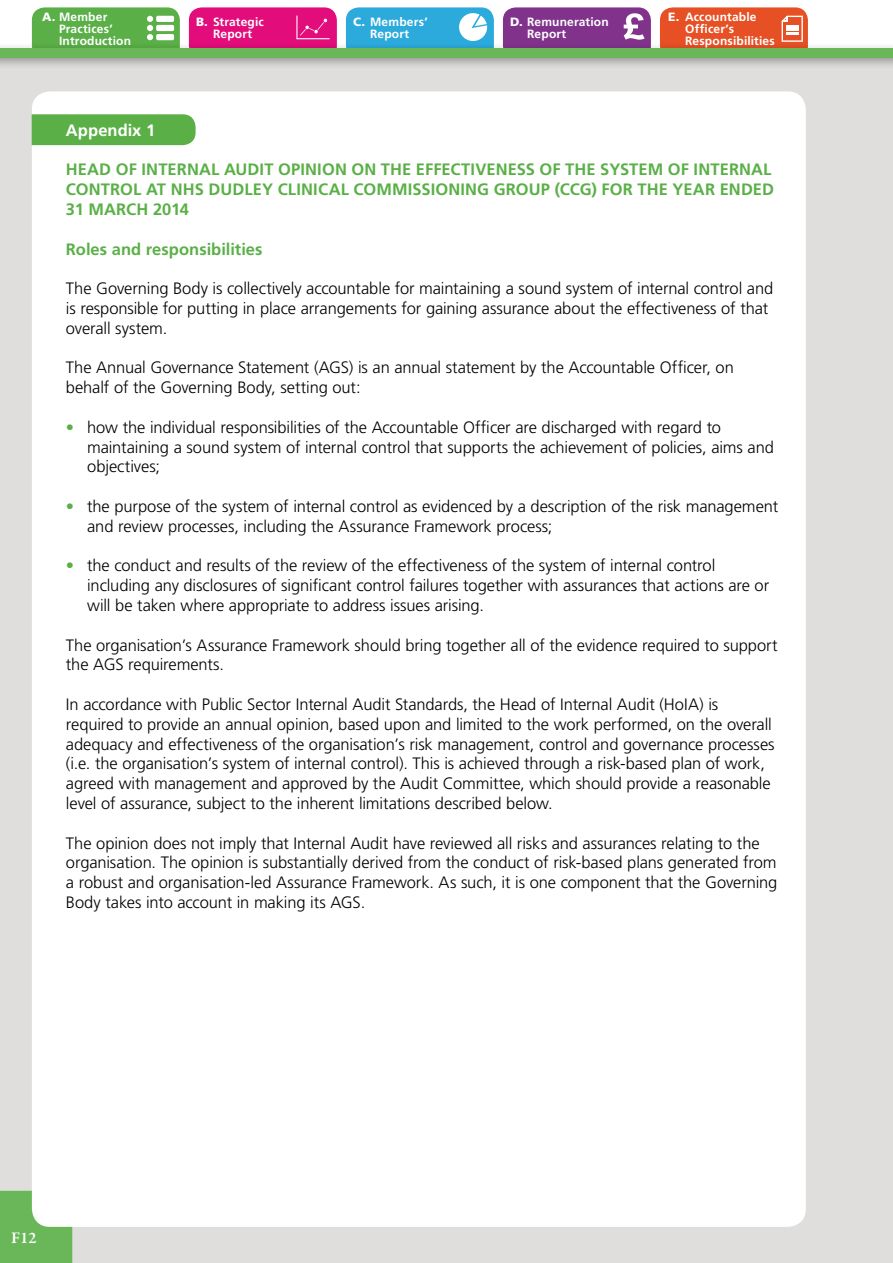
<style>
.page{position:relative;width:893px;height:1263px;background:#fff}
.page>*{position:absolute;margin:0;border:0;box-sizing:border-box;transform-origin:0 0}
.t1{font:300 16.5px/19.8px "Frutiger LT";letter-spacing:-.005em;color:#000}
.t2{font:700 16.5px/19.8px "Frutiger LT";letter-spacing:.005em;color:#5ab047}
.t3{font:700 16.5px "Frutiger LT";letter-spacing:.005em;color:#fff}
.t4{font:600 16.5px "Garamond Premr Pro";color:#fff}
.t5{font:700 12px/12px "Frutiger LT";letter-spacing:.015em;color:#fff}
.s1{font-family:"Frutiger";font-weight:900}
.s2{color:#5ab047}
</style>
<div class="page">
<div style="left:32px;top:7px;width:148px;height:51px;background:#5aaf47;border-radius:13px"></div>
<div style="left:156px;top:16px;width:18px;height:6px;background:#fff;border-radius:2px"></div>
<div style="left:156px;top:25px;width:18px;height:6px;background:#fff;border-radius:2px"></div>
<svg style="left:147px;top:16px;width:6px;height:24px"></svg>
<div style="left:156px;top:34px;width:18px;height:6px;background:#fff;border-radius:2px"></div>
<div style="left:189px;top:7px;width:148px;height:51px;background:#e20c7b;border-radius:13px"></div>
<svg style="left:296px;top:16px;width:34px;height:23px"></svg>
<div style="left:660px;top:7px;width:148px;height:51px;background:#e75025;border-radius:13px"></div>
<svg style="left:782px;top:16px;width:21px;height:26px"></svg>
<div style="left:346px;top:7px;width:148px;height:51px;background:#2caadc;border-radius:13px"></div>
<svg style="left:459px;top:13px;width:28px;height:28px"></svg>
<div style="left:503px;top:7px;width:148px;height:51px;background:#81338c;border-radius:13px"></div>
<svg style="left:624px;top:13px;width:21px;height:27px"></svg>
<div style="left:0;top:49px;width:893px;height:1214px;background:#dfdedd"></div>
<div style="left:0;top:1191px;width:72px;height:72px;background:#6ab759"></div>
<div style="left:32px;top:91px;width:774px;height:1136px;background:#fff;border-radius:18px"></div>
<div style="left:0;top:42px;width:893px;height:28px;background:#000;opacity:.37"></div>
<div style="left:0;top:48px;width:893px;height:10px;background:#6ab759"></div>
<div style="left:32px;top:114px;width:164px;height:31px;background:#5ab047"></div>
<p class="t5" style="left:59px;top:10px;width:74px;text-indent:-17px"><span class="s1">A.</span> Member<br>Practices’<br>Introduction</p>
<p class="t5" style="left:196px;top:16px;width:69px;text-align:center"><span class="s1">B.</span> Strategic<br>Report</p>
<p class="t5" style="left:685px;top:10px;width:91px;text-indent:-17px"><span class="s1">E.</span> Accountable<br>Officer’s<br>Responsibilities</p>
<p class="t5" style="left:353px;top:16px;width:76px;text-align:center"><span class="s1">C.</span> Members’<br>Report</p>
<p class="t5" style="left:527px;top:16px;width:83px;text-indent:-17px"><span class="s1">D.</span> Remuneration<br>Report</p>
<p class="t3" style="left:66px;top:120px;width:91px">Appendix 1</p>
<p class="t2" style="left:66px;top:160px;width:710px">HEAD OF INTERNAL AUDIT OPINION ON THE EFFECTIVENESS OF THE SYSTEM OF INTERNAL<br>CONTROL AT NHS DUDLEY CLINICAL COMMISSIONING GROUP (CCG) FOR THE YEAR ENDED<br>31 MARCH 2014</p>
<p class="t2" style="left:66px;top:239px;width:198px">Roles and responsibilities</p>
<p class="t1" style="left:66px;top:279px;width:709px">The Governing Body is collectively accountable for maintaining a sound system of internal control and is responsible for putting in place arrangements for gaining assurance about the effectiveness of that overall system.</p>
<p class="t1" style="left:66px;top:358px;width:669px">The Annual Governance Statement (AGS) is an annual statement by the Accountable Officer, on behalf of the Governing Body, setting out:</p>
<p class="t1" style="left:87px;top:417px;width:688px;text-indent:-21px"><span class="s2">•</span> how the individual responsibilities of the Accountable Officer are discharged with regard to maintaining a sound system of internal control that supports the achievement of policies, aims and objectives;</p>
<p class="t1" style="left:87px;top:497px;width:693px;text-indent:-21px"><span class="s2">•</span> the purpose of the system of internal control as evidenced by a description of the risk management and review processes, including the Assurance Framework process;</p>
<p class="t1" style="left:87px;top:556px;width:684px;text-indent:-21px"><span class="s2">•</span> the conduct and results of the review of the effectiveness of the system of internal control including any disclosures of significant control failures together with assurances that actions are or will be taken where appropriate to address issues arising.</p>
<p class="t1" style="left:66px;top:635px;width:713px">The organisation’s Assurance Framework should bring together all of the evidence required to support the AGS requirements.</p>
<p class="t1" style="left:66px;top:695px;width:710px">In accordance with Public Sector Internal Audit Standards, the Head of Internal Audit (HoIA) is required to provide an annual opinion, based upon and limited to the work performed, on the overall adequacy and effectiveness of the organisation’s risk management, control and governance processes (i.e. the organisation’s system of internal control). This is achieved through a risk-based plan of work, agreed with management and approved by the Audit Committee, which should provide a reasonable level of assurance, subject to the inherent limitations described below.</p>
<p class="t1" style="left:66px;top:833px;width:713px">The opinion does not imply that Internal Audit have reviewed all risks and assurances relating to the organisation. The opinion is substantially derived from the conduct of risk-based plans generated from a robust and organisation-led Assurance Framework. As such, it is one component that the Governing Body takes into account in making its AGS.</p>
<p class="t4" style="left:11px;top:1228px;width:27px">F12</p>
</div>
